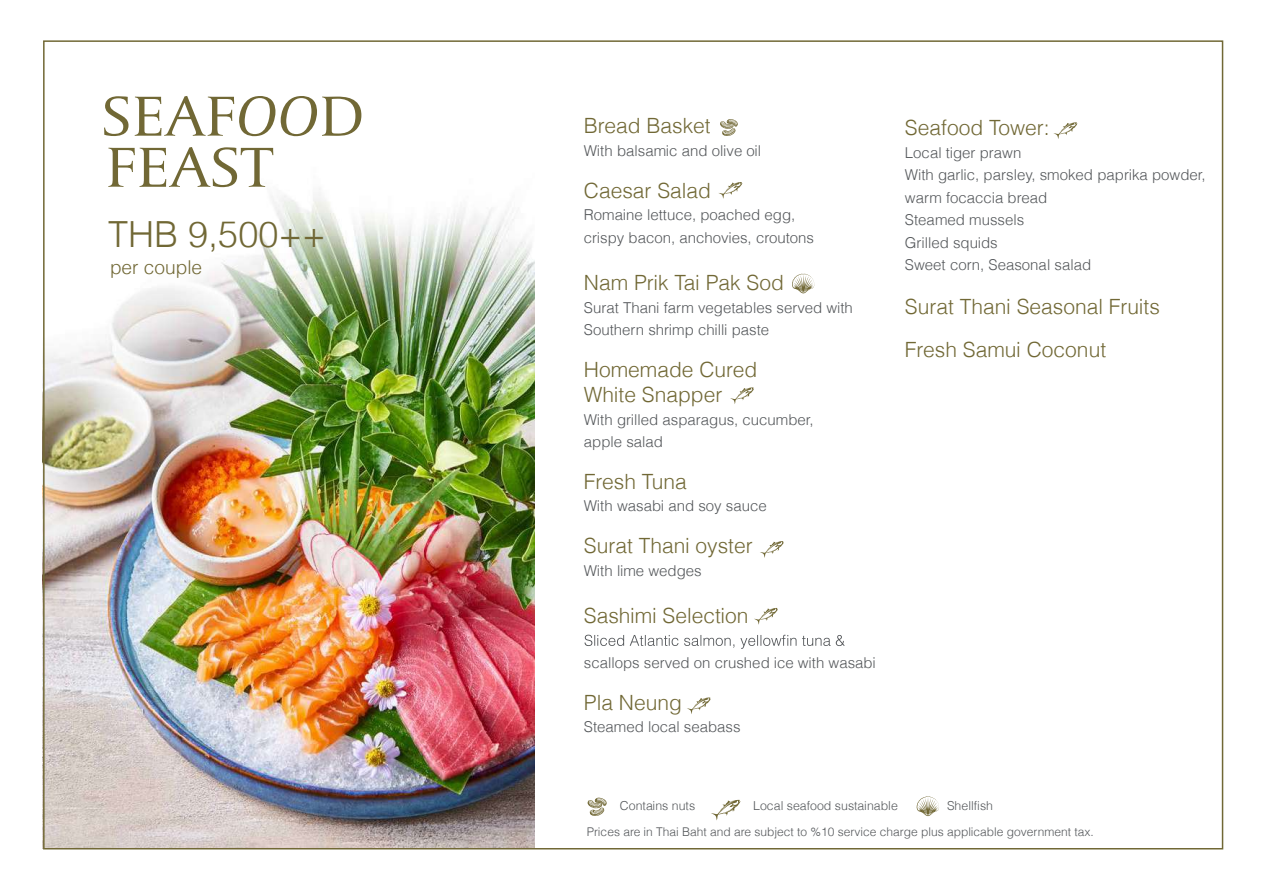
<style>
.page{position:relative;width:1263px;height:893px;background:#fff}
.page>*{position:absolute;margin:0;border:0;box-sizing:border-box;transform-origin:0 0}
.t1{font:300 59.55px/51.2px "Capitolium 2";color:#716835;scale:1.1 1}
.t2{font:300 36px "Helvetica";color:#716835}
.t3{font:300 21px/25.2px "Helvetica";color:#716835}
.t4{font:300 19.05px "Helvetica";color:#716835}
.t5{font:300 15px/22.5px "Helvetica";color:#54575a}
.t6{font:300 12.3px "Helvetica";color:#54575a}
.t7{font:300 12px "Helvetica";color:#54575a}
.s1{font-weight:400;font-style:italic}
</style>
<div class="page">
<img style="left:46px;top:189px;width:488px;height:657px">
<svg style="left:584px;top:635px;width:261px;height:14px"></svg>
<svg style="left:718px;top:182px;width:24px;height:17px"></svg>
<svg style="left:730px;top:387px;width:24px;height:17px"></svg>
<svg style="left:1053px;top:122px;width:24px;height:17px"></svg>
<svg style="left:687px;top:697px;width:24px;height:17px"></svg>
<svg style="left:760px;top:541px;width:24px;height:17px"></svg>
<svg style="left:754px;top:608px;width:24px;height:17px"></svg>
<svg style="left:720px;top:119px;width:18px;height:17px"></svg>
<svg style="left:587px;top:798px;width:20px;height:18px"></svg>
<svg style="left:711px;top:800px;width:29px;height:20px"></svg>
<svg style="left:917px;top:796px;width:22px;height:20px"></svg>
<svg style="left:792px;top:274px;width:22px;height:19px"></svg>
<h1 class="t1" style="left:101px;top:89px;width:241px">SEAF<span class="s1">OO</span>D<br>FEAST</h1>
<h2 class="t2" style="left:108px;top:203px;width:219px">THB 9,500++</h2>
<p class="t4" style="left:110px;top:251px;width:94px">per couple</p>
<h3 class="t3" style="left:584px;top:112px;width:128px">Bread Basket</h3>
<p class="t5" style="left:584px;top:138px;width:179px">With balsamic and olive oil</p>
<h3 class="t3" style="left:584px;top:176px;width:129px">Caesar Salad</h3>
<p class="t5" style="left:584px;top:202px;width:232px">Romaine lettuce, poached egg, crispy bacon, anchovies, croutons</p>
<h3 class="t3" style="left:584px;top:269px;width:201px">Nam Prik Tai Pak Sod</h3>
<p class="t5" style="left:584px;top:295px;width:270px">Surat Thani farm vegetables served with<br>Southern shrimp chilli paste</p>
<h3 class="t3" style="left:584px;top:355px;width:175px">Homemade Cured<br>White Snapper</h3>
<p class="t5" style="left:584px;top:407px;width:231px">With grilled asparagus, cucumber, apple salad</p>
<h3 class="t3" style="left:584px;top:467px;width:104px">Fresh Tuna</h3>
<p class="t5" style="left:584px;top:494px;width:184px">With wasabi and soy sauce</p>
<h3 class="t3" style="left:584px;top:531px;width:170px">Surat Thani oyster</h3>
<p class="t5" style="left:584px;top:558px;width:119px">With lime wedges</p>
<h3 class="t3" style="left:584px;top:602px;width:166px">Sashimi Selection</h3>
<p class="t5" style="left:584px;top:651px;width:293px">scallops served on crushed ice with wasabi</p>
<h3 class="t3" style="left:584px;top:688px;width:100px">Pla Neung</h3>
<p class="t5" style="left:584px;top:715px;width:158px">Steamed local seabass</p>
<h3 class="t3" style="left:905px;top:114px;width:146px">Seafood Tower:</h3>
<p class="t5" style="left:905px;top:140px;width:302px">Local tiger prawn<br>With garlic, parsley, smoked paprika powder, warm focaccia bread<br>Steamed mussels<br>Grilled squids<br>Sweet corn, Seasonal salad</p>
<h3 class="t3" style="left:905px;top:283px;width:256px;line-height:43.2px">Surat Thani Seasonal Fruits<br>Fresh Samui Coconut</h3>
<p class="t6" style="left:620px;top:795px;width:77px">Contains nuts</p>
<p class="t6" style="left:753px;top:795px;width:146px">Local seafood sustainable</p>
<p class="t6" style="left:947px;top:795px;width:47px">Shellfish</p>
<p class="t7" style="left:587px;top:821px;width:508px">Prices are in Thai Baht and are subject to %10 service charge plus applicable government tax.</p>
</div>
